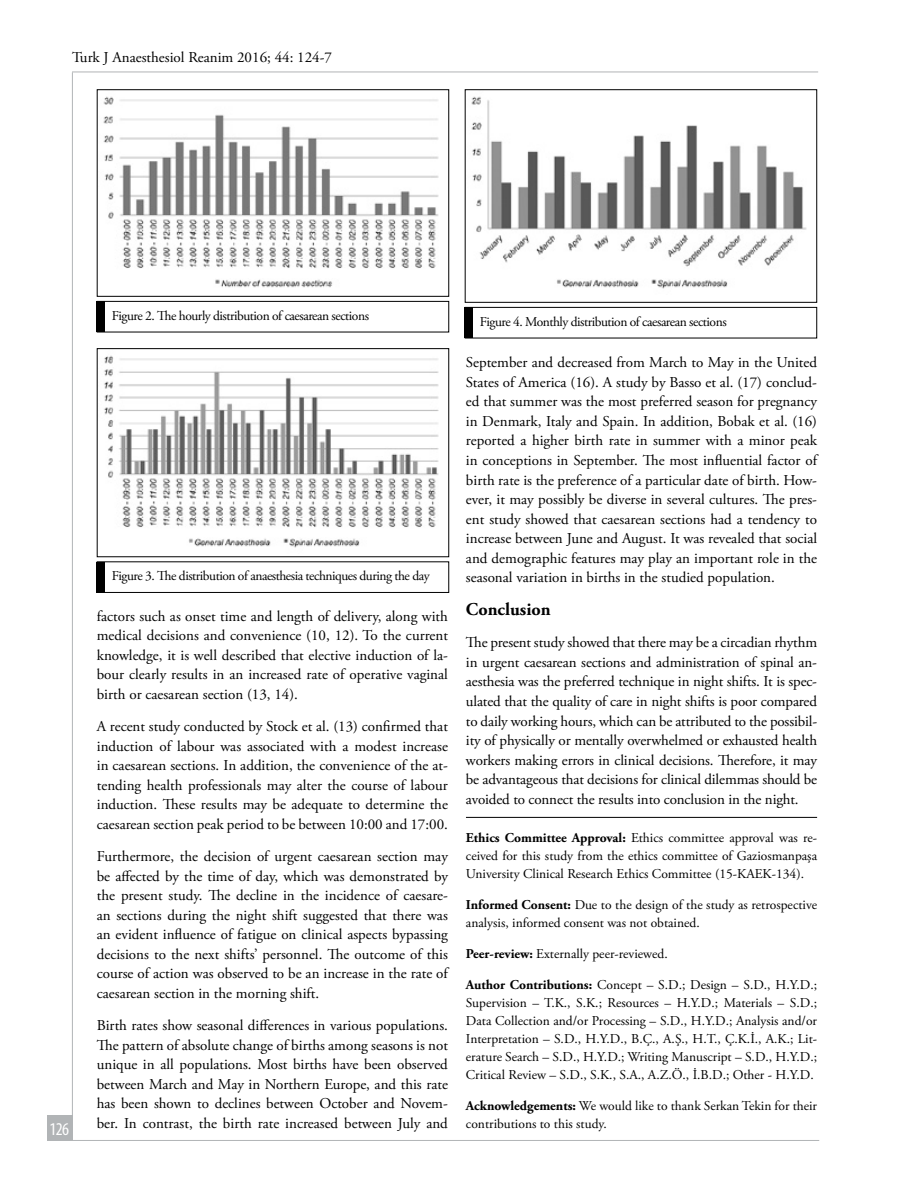
<style>
.page{position:relative;width:915px;height:1191px;background:#fff}
.page>*{position:absolute;margin:0;border:0;box-sizing:border-box;transform-origin:0 0}
.t1{font:700 18px "Adobe Garamond Pro";color:#000}
.t2{font:condensed 18px "Myriad Pro";color:#fff}
.t3{font:15px/19.5px "Adobe Garamond Pro";color:#000;text-align:justify}
.t4{font:13.5px/18px "Adobe Garamond Pro";color:#000;text-align:justify}
.t5{font:13.5px "Adobe Garamond Pro";letter-spacing:-.035em;color:#000}
.s1{font-weight:700}
</style>
<div class="page">
<hr style="left:466px;top:817px;width:350px;height:1px;background:#000">
<img style="left:104px;top:355px;width:335px;height:193px">
<div style="left:97px;top:348px;width:352px;height:209px;border:1px solid #000"></div>
<div style="left:97px;top:561px;width:352px;height:32px;border:1px solid #000"></div>
<div style="left:97px;top:562px;width:8px;height:30px;background:#000"></div>
<img style="left:103px;top:96px;width:336px;height:192px">
<div style="left:97px;top:89px;width:352px;height:208px;border:1px solid #000"></div>
<div style="left:97px;top:301px;width:352px;height:31px;border:1px solid #000"></div>
<div style="left:97px;top:301px;width:8px;height:31px;background:#000"></div>
<img style="left:471px;top:96px;width:336px;height:193px">
<div style="left:464px;top:89px;width:352px;height:214px;border:1px solid #000"></div>
<div style="left:464px;top:307px;width:352px;height:31px;border:1px solid #000"></div>
<div style="left:464px;top:307px;width:8px;height:31px;background:#000"></div>
<hr style="left:73px;top:1140px;width:746px;height:1px;background:#b1b4b6">
<hr style="left:72px;top:72px;width:1px;height:1050px;background:#b1b4b6">
<div style="left:47px;top:1114px;width:26px;height:26px;background:#b1b4b6"></div>
<hr style="left:72px;top:72px;width:745px;height:1px;background:#b1b4b6">
<p class="t3" style="left:72px;top:48px;width:261px">Turk J Anaesthesiol Reanim 2016; 44: 124-7</p>
<p class="t2" style="left:49px;top:1117px;width:21px">126</p>
<p class="t5" style="left:112px;top:307px;width:259px">Figure 2. The hourly distribution of caesarean sections</p>
<p class="t5" style="left:479px;top:313px;width:248px">Figure 4. Monthly distribution of caesarean sections</p>
<p class="t5" style="left:112px;top:568px;width:319px">Figure 3. The distribution of anaesthesia techniques during the day</p>
<p class="t3" style="left:97px;top:607px;width:352px">factors such as onset time and length of delivery, along with medical decisions and convenience (10, 12). To the current knowledge, it is well described that elective induction of la&shy;bour clearly results in an increased rate of operative vaginal birth or caesarean section (13, 14).</p>
<p class="t3" style="left:97px;top:717px;width:352px">A recent study conducted by Stock et al. (13) confirmed that induction of labour was associated with a modest increase in caesarean sections. In addition, the convenience of the at&shy;tending health professionals may alter the course of labour induction. These results may be adequate to determine the caesarean section peak period to be between 10:00 and 17:00.</p>
<p class="t3" style="left:97px;top:847px;width:352px">Furthermore, the decision of urgent caesarean section may be affected by the time of day, which was demonstrated by the present study. The decline in the incidence of caesare&shy;an sections during the night shift suggested that there was an evident influence of fatigue on clinical aspects bypassing decisions to the next shifts’ personnel. The outcome of this course of action was observed to be an increase in the rate of caesarean section in the morning shift.</p>
<p class="t3" style="left:97px;top:1016px;width:352px">Birth rates show seasonal differences in various populations.<br>The pattern of absolute change of births among seasons is not unique in all populations. Most births have been observed between March and May in Northern Europe, and this rate has been shown to declines between October and Novem&shy;ber. In contrast, the birth rate increased between July and</p>
<p class="t3" style="left:466px;top:353px;width:352px">September and decreased from March to May in the United States of America (16). A study by Basso et al. (17) conclud&shy;ed that summer was the most preferred season for pregnancy in Denmark, Italy and Spain. In addition, Bobak et al. (16) reported a higher birth rate in summer with a minor peak in conceptions in September. The most influential factor of birth rate is the preference of a particular date of birth. How&shy;ever, it may possibly be diverse in several cultures. The pres&shy;ent study showed that caesarean sections had a tendency to increase between June and August. It was revealed that social and demographic features may play an important role in the seasonal variation in births in the studied population.</p>
<p class="t1" style="left:466px;top:599px;width:86px">Conclusion</p>
<p class="t3" style="left:466px;top:633px;width:352px">The present study showed that there may be a circadian rhythm in urgent caesarean sections and administration of spinal an&shy;aesthesia was the preferred technique in night shifts. It is spec&shy;ulated that the quality of care in night shifts is poor compared to daily working hours, which can be attributed to the possibil&shy;ity of physically or mentally overwhelmed or exhausted health workers making errors in clinical decisions. Therefore, it may be advantageous that decisions for clinical dilemmas should be avoided to connect the results into conclusion in the night.</p>
<p class="t4" style="left:466px;top:829px;width:352px"><span class="s1">Ethics Committee Approval:</span> Ethics committee approval was re&shy;ceived for this study from the ethics committee of Gaziosmanpaşa University Clinical Research Ethics Committee (15-KAEK-134).</p>
<p class="t4" style="left:466px;top:896px;width:352px"><span class="s1">Informed Consent:</span> Due to the design of the study as retrospective analysis, informed consent was not obtained.</p>
<p class="t4" style="left:466px;top:945px;width:203px"><span class="s1">Peer-review:</span> Externally peer-reviewed.</p>
<p class="t4" style="left:466px;top:975px;width:352px"><span class="s1">Author Contributions:</span> Concept – S.D.; Design – S.D., H.Y.D.; Supervision – T.K., S.K.; Resources – H.Y.D.; Materials – S.D.; Data Collection and/or Processing – S.D., H.Y.D.; Analysis and/or Interpretation – S.D., H.Y.D., B.Ç., A.Ş., H.T., Ç.K.İ., A.K.; Lit&shy;erature Search – S.D., H.Y.D.; Writing Manuscript – S.D., H.Y.D.; Critical Review – S.D., S.K., S.A., A.Z.Ö., İ.B.D.; Other - H.Y.D.</p>
<p class="t4" style="left:466px;top:1097px;width:352px"><span class="s1">Acknowledgements:</span> We would like to thank Serkan Tekin for their contributions to this study.</p>
</div>
